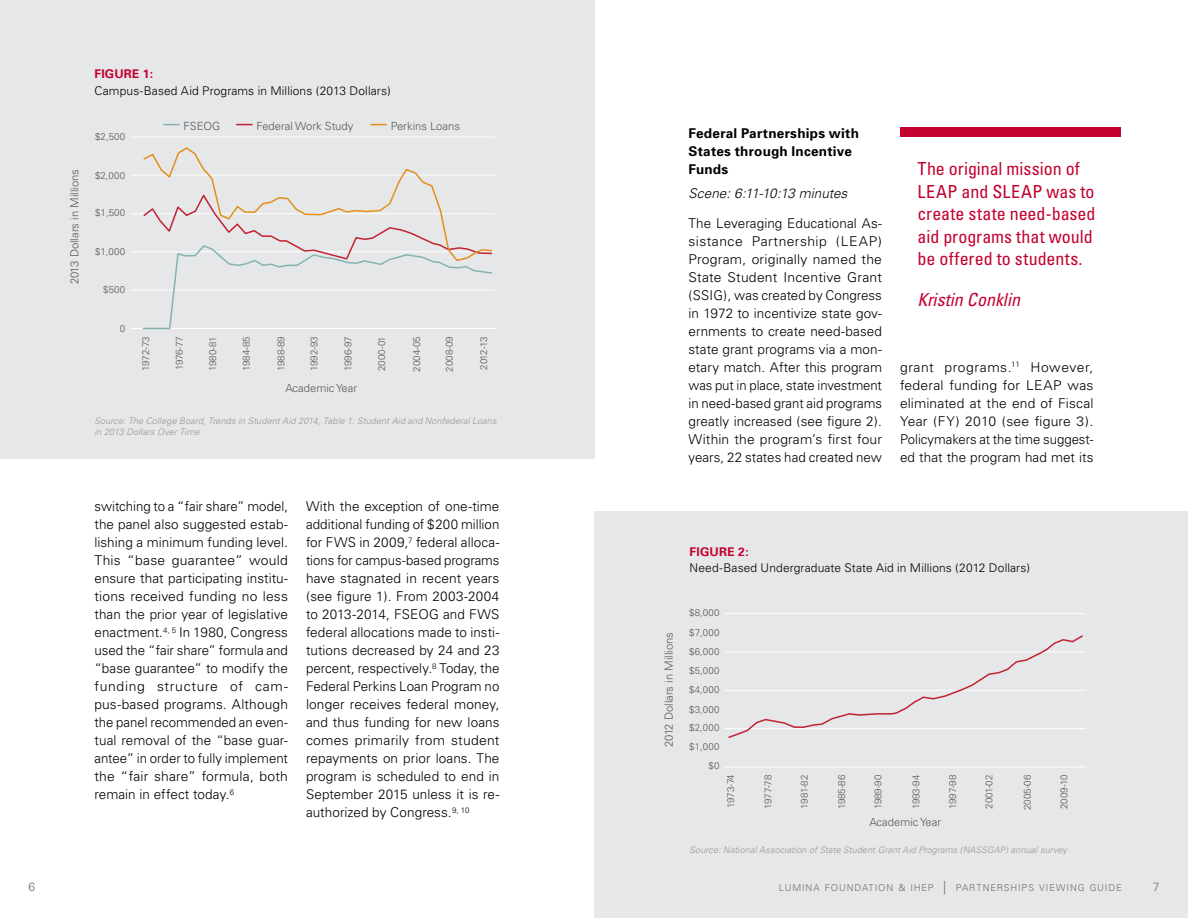
<style>
.page{position:relative;width:1188px;height:918px;background:#fff}
.page>*{position:absolute;margin:0;border:0;box-sizing:border-box;transform-origin:0 0}
.t1{font:condensed 18px/22.5px "Univers";color:#c3002f}
.t2{font:italic condensed 18px "Univers";letter-spacing:.005em;color:#c3002f}
.t3{font:300 13.5px/18px "Univers";letter-spacing:.005em;color:#000;text-align:justify}
.t4{font:700 13.5px/18px "Univers";letter-spacing:.02em;color:#000}
.t5{font:italic 300 13.5px "Univers";color:#000}
.t6{font:300 12px "Univers";letter-spacing:.01em;color:#000}
.t7{font:700 12px "Univers";letter-spacing:.02em;color:#c3002f}
.t8{font:300 12px "Univers";color:#6d6e71}
.t9{font:300 11.25px "Univers";color:#58595b}
.t10{font:300 9.75px/19.2px "Univers";color:#58595b}
.t11{font:300 9.45px "Univers";letter-spacing:.09em;color:#6d6e71}
.t12{font:italic 300 9px/10.5px "Univers";letter-spacing:.015em;color:#939598}
.s1{font-size:9.75px}
.s2{font-size:13.5px}
</style>
<div class="page">
<div style="left:0;top:0;width:594px;height:458px;background:#e6e7e8"></div>
<div style="left:594px;top:512px;width:594px;height:406px;background:#e6e7e8"></div>
<div style="left:901px;top:127px;width:220px;height:10px;background:#c3002f"></div>
<hr style="left:130px;top:328px;width:365px;height:1px;background:#fff">
<hr style="left:130px;top:213px;width:365px;height:1px;background:#fff">
<hr style="left:130px;top:251px;width:365px;height:1px;background:#fff">
<hr style="left:130px;top:290px;width:365px;height:1px;background:#fff">
<hr style="left:130px;top:175px;width:365px;height:1px;background:#fff">
<hr style="left:130px;top:137px;width:365px;height:1px;background:#fff">
<svg style="left:164px;top:124px;width:15px;height:1px"></svg>
<svg style="left:237px;top:124px;width:15px;height:1px"></svg>
<svg style="left:371px;top:124px;width:15px;height:1px"></svg>
<svg style="left:142px;top:147px;width:351px;height:183px"></svg>
<hr style="left:725px;top:767px;width:361px;height:1px;background:#fff">
<hr style="left:725px;top:652px;width:361px;height:1px;background:#fff">
<hr style="left:725px;top:690px;width:361px;height:1px;background:#fff">
<hr style="left:725px;top:728px;width:361px;height:1px;background:#fff">
<hr style="left:725px;top:613px;width:361px;height:1px;background:#fff">
<svg style="left:727px;top:635px;width:357px;height:103px"></svg>
<p class="t9" style="left:68px;top:284px;width:116px;rotate:-90deg">2013 Dollars in Millions</p>
<p class="t7" style="left:94px;top:67px;width:60px">FIGURE 1:</p>
<p class="t6" style="left:94px;top:83px;width:298px">Campus-Based Aid Programs in Millions (2013 Dollars)</p>
<p class="t10" style="left:95px;top:127px;width:32px">$2,500</p>
<p class="t10" style="left:95px;top:166px;width:32px">$2,000</p>
<p class="t10" style="left:95px;top:203px;width:32px">$1,500</p>
<p class="t10" style="left:95px;top:242px;width:32px">$1,000</p>
<p class="t10" style="left:103px;top:280px;width:23px">$500</p>
<p class="t10" style="left:120px;top:319px;width:7px">0</p>
<p class="t9" style="left:184px;top:119px;width:38px">FSEOG</p>
<p class="t9" style="left:257px;top:119px;width:98px">Federal Work Study</p>
<p class="t9" style="left:391px;top:119px;width:71px">Perkins Loans</p>
<p class="t10" style="left:136px;top:371px;width:36px;rotate:-90deg">1972-73</p>
<p class="t10" style="left:170px;top:370px;width:36px;rotate:-90deg">1976-77</p>
<p class="t10" style="left:203px;top:371px;width:36px;rotate:-90deg">1980-81</p>
<p class="t10" style="left:237px;top:371px;width:36px;rotate:-90deg">1984-85</p>
<p class="t10" style="left:271px;top:371px;width:36px;rotate:-90deg">1988-89</p>
<p class="t10" style="left:305px;top:371px;width:36px;rotate:-90deg">1992-93</p>
<p class="t10" style="left:338px;top:371px;width:36px;rotate:-90deg">1996-97</p>
<p class="t10" style="left:372px;top:371px;width:36px;rotate:-90deg">2000-01</p>
<p class="t10" style="left:407px;top:372px;width:37px;rotate:-90deg">2004-05</p>
<p class="t10" style="left:440px;top:372px;width:37px;rotate:-90deg">2008-09</p>
<p class="t10" style="left:474px;top:370px;width:35px;rotate:-90deg">2012-13</p>
<p class="t9" style="left:285px;top:381px;width:73px">Academic Year</p>
<p class="t12" style="left:94px;top:416px;width:404px">Source: The College Board, Trends in Student Aid 2014, Table 1: Student Aid and Nonfederal Loans in 2013 Dollars Over Time</p>
<p class="t3" style="left:94px;top:498px;width:195px">switching to a “fair share” model, the panel also suggested estab&shy;lishing a minimum funding level.<br>This “base guarantee” would ensure that participating institu&shy;tions received funding no less than the prior year of legislative enactment.<sup>4,</sup> <sup>5</sup> In 1980, Congress used the “fair share” formula and “base guarantee” to modify the funding structure of cam&shy;pus-based programs. Although the panel recommended an even&shy;tual removal of the “base guar&shy;antee” in order to fully implement the “fair share” formula, both remain in effect today.<sup>6</sup></p>
<p class="t3" style="left:306px;top:498px;width:195px">With the exception of one-time additional funding of $200 million for FWS in 2009,<sup>7</sup> federal alloca&shy;tions for campus-based programs have stagnated in recent years (see figure 1). From 2003-2004 to 2013-2014, FSEOG and FWS federal allocations made to insti&shy;tutions decreased by 24 and 23 percent, respectively.<sup>8</sup> Today, the Federal Perkins Loan Program no longer receives federal money, and thus funding for new loans comes primarily from student repayments on prior loans. The program is scheduled to end in September 2015 unless it is re&shy;authorized by Congress.<sup>9,</sup> <sup>10</sup></p>
<p class="t4" style="left:688px;top:124px;width:172px">Federal Partnerships with<br>States through Incentive<br>Funds</p>
<p class="t5" style="left:688px;top:185px;width:160px">Scene: 6:11-10:13 minutes</p>
<p class="t3" style="left:688px;top:214px;width:195px">The Leveraging Educational As&shy;sistance Partnership (LEAP)<br>Program, originally named the State Student Incentive Grant (SSIG), was created by Congress in 1972 to incentivize state gov&shy;ernments to create need-based state grant programs via a mon&shy;etary match. After this program was put in place, state investment in need-based grant aid programs greatly increased (see figure 2).<br>Within the program’s first four years, 22 states had created new</p>
<h1 class="t1" style="left:918px;top:157px;width:180px">The original mission of<br>LEAP and SLEAP was to create state need-based aid programs that would be offered to students.</h1>
<h1 class="t2" style="left:918px;top:288px;width:104px">Kristin Conklin</h1>
<p class="t3" style="left:900px;top:358px;width:195px">grant programs.<sup>11</sup> However, federal funding for LEAP was eliminated at the end of Fiscal Year (FY) 2010 (see figure 3).<br>Policymakers at the time suggest&shy;ed that the program had met its</p>
<p class="t9" style="left:662px;top:747px;width:116px;rotate:-90deg">2012 Dollars in Millions</p>
<p class="t7" style="left:690px;top:544px;width:61px">FIGURE 2:</p>
<p class="t6" style="left:690px;top:561px;width:342px">Need-Based Undergraduate State Aid in Millions (2012 Dollars)</p>
<p class="t10" style="left:689px;top:603px;width:32px">$8,000</p>
<p class="t10" style="left:689px;top:623px;width:32px">$7,000</p>
<p class="t10" style="left:689px;top:661px;width:32px">$5,000</p>
<p class="t10" style="left:689px;top:642px;width:32px">$6,000</p>
<p class="t10" style="left:689px;top:680px;width:32px;line-height:19.8px">$4,000 $3,000</p>
<p class="t10" style="left:689px;top:718px;width:32px">$2,000 $1,000</p>
<p class="t10" style="left:709px;top:756px;width:12px">$0</p>
<p class="t10" style="left:721px;top:808px;width:35px;rotate:-90deg">1973-74</p>
<p class="t10" style="left:758px;top:809px;width:36px;rotate:-90deg">1977-78</p>
<p class="t10" style="left:795px;top:809px;width:36px;rotate:-90deg">1981-82</p>
<p class="t10" style="left:832px;top:809px;width:36px;rotate:-90deg">1985-86</p>
<p class="t10" style="left:869px;top:809px;width:36px;rotate:-90deg">1989-90</p>
<p class="t10" style="left:907px;top:809px;width:36px;rotate:-90deg">1993-94</p>
<p class="t10" style="left:943px;top:809px;width:36px;rotate:-90deg">1997-98</p>
<p class="t10" style="left:979px;top:809px;width:35px;rotate:-90deg">2001-02</p>
<p class="t10" style="left:1018px;top:810px;width:37px;rotate:-90deg">2005-06</p>
<p class="t10" style="left:1054px;top:809px;width:36px;rotate:-90deg">2009-10</p>
<p class="t9" style="left:869px;top:816px;width:73px">Academic Year</p>
<p class="t12" style="left:690px;top:845px;width:379px">Source: National Association of State Student Grant Aid Programs (NASSGAP) annual survey</p>
<p class="t8" style="left:28px;top:880px;width:8px">6</p>
<p class="t11" style="left:779px;top:882px;width:345px">LUMINA FOUNDATION <span class="s1">&amp;</span> IHEP <span class="s2">|</span> PARTNERSHIPS VIEWING GUIDE</p>
<p class="t8" style="left:1153px;top:880px;width:8px">7</p>
</div>
